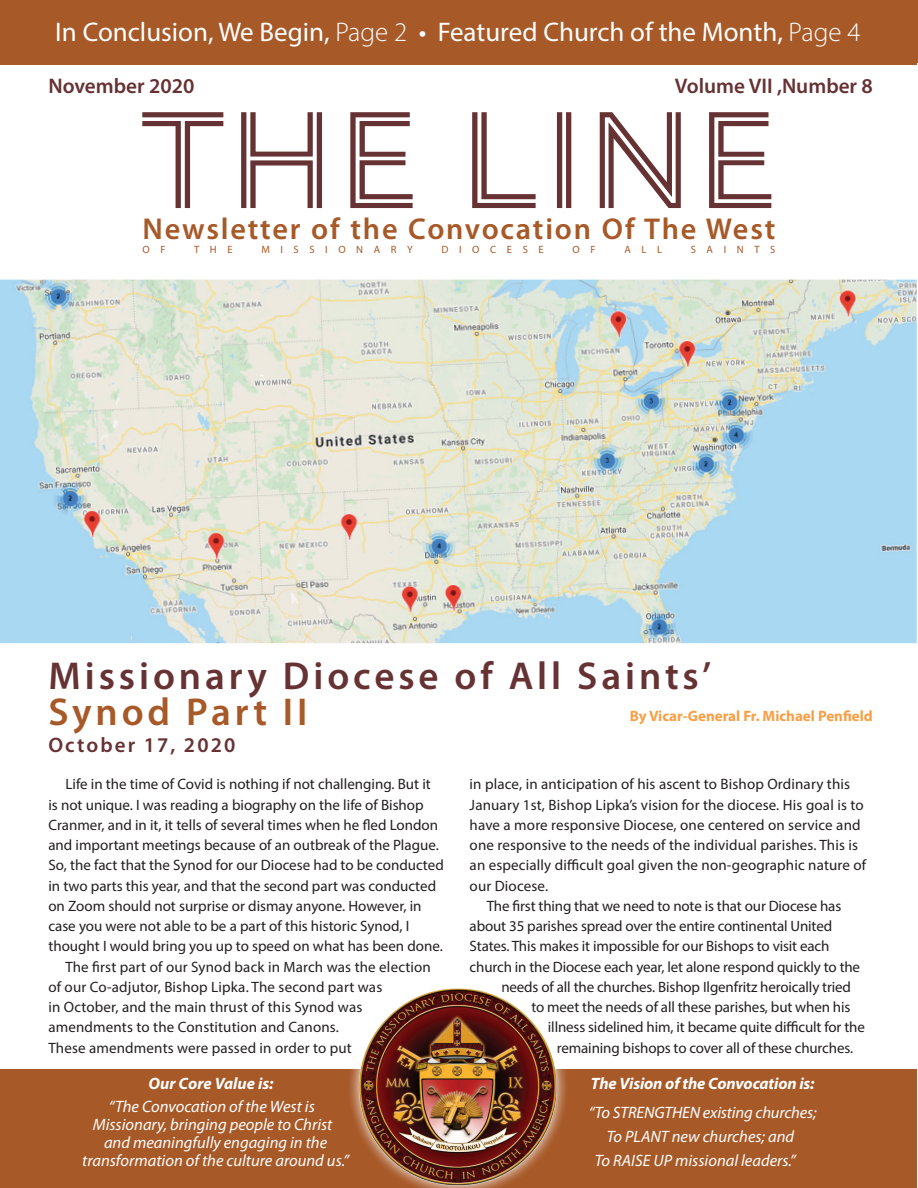
<style>
.page{position:relative;width:918px;height:1188px;background:#fff}
.page>*{position:absolute;margin:0;border:0;box-sizing:border-box;transform-origin:0 0}
.t1{font:142.2px "AW Conqueror Inline";letter-spacing:-.01em;color:#663233}
.t2{font:600 39px "Myriad Pro";letter-spacing:.1em;color:#663233}
.t3{font:600 39px "Myriad Pro";letter-spacing:.1em;color:#a75928}
.t4{font:600 30.3px "Myriad Pro";letter-spacing:.06em;color:#a75928}
.t5{font:27px "Myriad Pro";color:#fff}
.t6{font:600 21.15px "Myriad Pro";color:#663233}
.t7{font:600 21px "Myriad Pro";letter-spacing:.1em;color:#663233}
.t8{font:italic 16.5px/18px "Myriad Pro";color:#fff;text-align:center}
.t9{font:italic 700 16.5px "Myriad Pro";letter-spacing:-.01em;color:#fff}
.t10{font:15px "Myriad Pro";color:#231f20}
.t11{font:700 15px "Myriad Pro";color:#f89f44}
.t12{font:10.65px "Myriad Pro";letter-spacing:1em;color:#a75928}
.s1{font-weight:300}
</style>
<div class="page">
<div style="left:0;top:0;width:918px;height:62px;background:#a75928"></div>
<div style="left:0;top:20px;width:917px;height:45px;background:#a75928"></div>
<div style="left:0;top:1070px;width:917px;height:118px;background:#a75928"></div>
<div style="left:347px;top:976px;width:222px;height:212px;background:#fff;opacity:.98"></div>
<img style="left:357px;top:986px;width:204px;height:202px">
<img style="left:0;top:280px;width:917px;height:363px">
<h3 class="t5" style="left:55px;top:15px;width:807px">In Conclusion, We Begin, <span class="s1">Page 2</span> • Featured Church of the Month, <span class="s1">Page 4</span></h3>
<h3 class="t6" style="left:48px;top:72px;width:148px">November 2020</h3>
<h3 class="t6" style="left:675px;top:72px;width:200px">Volume VII ,Number 8</h3>
<h1 class="t1" style="left:138px;top:94px;width:647px">THE LINE</h1>
<h3 class="t4" style="left:143px;top:210px;width:634px">Newsletter of the Convocation Of The West</h3>
<p class="t12" style="left:143px;top:243px;width:25px">O F</p>
<p class="t12" style="left:194px;top:243px;width:40px">THE</p>
<p class="t12" style="left:261px;top:243px;width:153px">MISSIONARY</p>
<p class="t12" style="left:442px;top:243px;width:104px">DIOCESE</p>
<p class="t12" style="left:573px;top:243px;width:25px">O F</p>
<p class="t12" style="left:624px;top:243px;width:39px">ALL</p>
<p class="t12" style="left:691px;top:243px;width:86px">SAINTS</p>
<h2 class="t2" style="left:48px;top:651px;width:665px">Missionary Diocese of All Saints’</h2>
<h2 class="t3" style="left:48px;top:687px;width:261px">Synod Part II</h2>
<h3 class="t7" style="left:48px;top:731px;width:188px">October 17, 2020</h3>
<p class="t11" style="left:630px;top:708px;width:245px">By Vicar-General Fr. Michael Penfield</p>
<p class="t10" style="left:65px;top:775px;width:367px">Life in the time of Covid is nothing if not challenging. But it</p>
<p class="t10" style="left:48px;top:795px;width:377px">is not unique. I was reading a biography on the life of Bishop</p>
<p class="t10" style="left:48px;top:816px;width:391px">Cranmer, and in it, it tells of several times when he fled London</p>
<p class="t10" style="left:48px;top:836px;width:392px">and important meetings because of an outbreak of the Plague.</p>
<p class="t10" style="left:48px;top:856px;width:397px">So, the fact that the Synod for our Diocese had to be conducted</p>
<p class="t10" style="left:48px;top:876px;width:389px">in two parts this year, and that the second part was conducted</p>
<p class="t10" style="left:48px;top:897px;width:375px">on Zoom should not surprise or dismay anyone. However, in</p>
<p class="t10" style="left:48px;top:917px;width:362px">case you were not able to be a part of this historic Synod, I</p>
<p class="t10" style="left:48px;top:937px;width:396px">thought I would bring you up to speed on what has been done.</p>
<p class="t10" style="left:65px;top:957px;width:367px">The first part of our Synod back in March was the election</p>
<p class="t10" style="left:48px;top:978px;width:335px">of our Co-adjutor, Bishop Lipka. The second part was</p>
<p class="t10" style="left:48px;top:998px;width:315px">in October, and the main thrust of this Synod was</p>
<p class="t10" style="left:48px;top:1018px;width:292px">amendments to the Constitution and Canons.</p>
<p class="t10" style="left:48px;top:1038px;width:305px">These amendments were passed in order to put</p>
<p class="t9" style="left:149px;top:1074px;width:126px">Our Core Value is:</p>
<p class="t8" style="left:82px;top:1097px;width:268px">“The Convocation of the West is Missionary, bringing people to Christ and meaningfully engaging in the transformation of the culture around us.”</p>
<p class="t10" style="left:470px;top:775px;width:382px">in place, in anticipation of his ascent to Bishop Ordinary this</p>
<p class="t10" style="left:470px;top:795px;width:396px">January 1st, Bishop Lipka’s vision for the diocese. His goal is to</p>
<p class="t10" style="left:470px;top:816px;width:392px">have a more responsive Diocese, one centered on service and</p>
<p class="t10" style="left:470px;top:836px;width:390px">one responsive to the needs of the individual parishes. This is</p>
<p class="t10" style="left:470px;top:856px;width:398px">an especially difficult goal given the non-geographic nature of</p>
<p class="t10" style="left:470px;top:876px;width:80px">our Diocese.</p>
<p class="t10" style="left:487px;top:897px;width:356px">The first thing that we need to note is that our Diocese has</p>
<p class="t10" style="left:470px;top:917px;width:364px">about 35 parishes spread over the entire continental United</p>
<p class="t10" style="left:470px;top:937px;width:361px">States. This makes it impossible for our Bishops to visit each</p>
<p class="t10" style="left:470px;top:957px;width:392px">church in the Diocese each year, let alone respond quickly to the</p>
<p class="t10" style="left:501px;top:978px;width:351px">needs of all the churches. Bishop Ilgenfritz heroically tried</p>
<p class="t10" style="left:531px;top:998px;width:321px">to meet the needs of all these parishes, but when his</p>
<p class="t10" style="left:548px;top:1018px;width:318px">illness sidelined him, it became quite difficult for the</p>
<p class="t10" style="left:557px;top:1038px;width:298px">remaining bishops to cover all of these churches.</p>
<p class="t9" style="left:591px;top:1074px;width:225px">The Vision of the Convocation is:</p>
<p class="t8" style="left:589px;top:1103px;width:229px">“To STRENGTHEN existing churches;</p>
<p class="t8" style="left:607px;top:1127px;width:189px">To PLANT new churches; and</p>
<p class="t8" style="left:595px;top:1151px;width:203px">To RAISE UP missional leaders.”</p>
</div>
